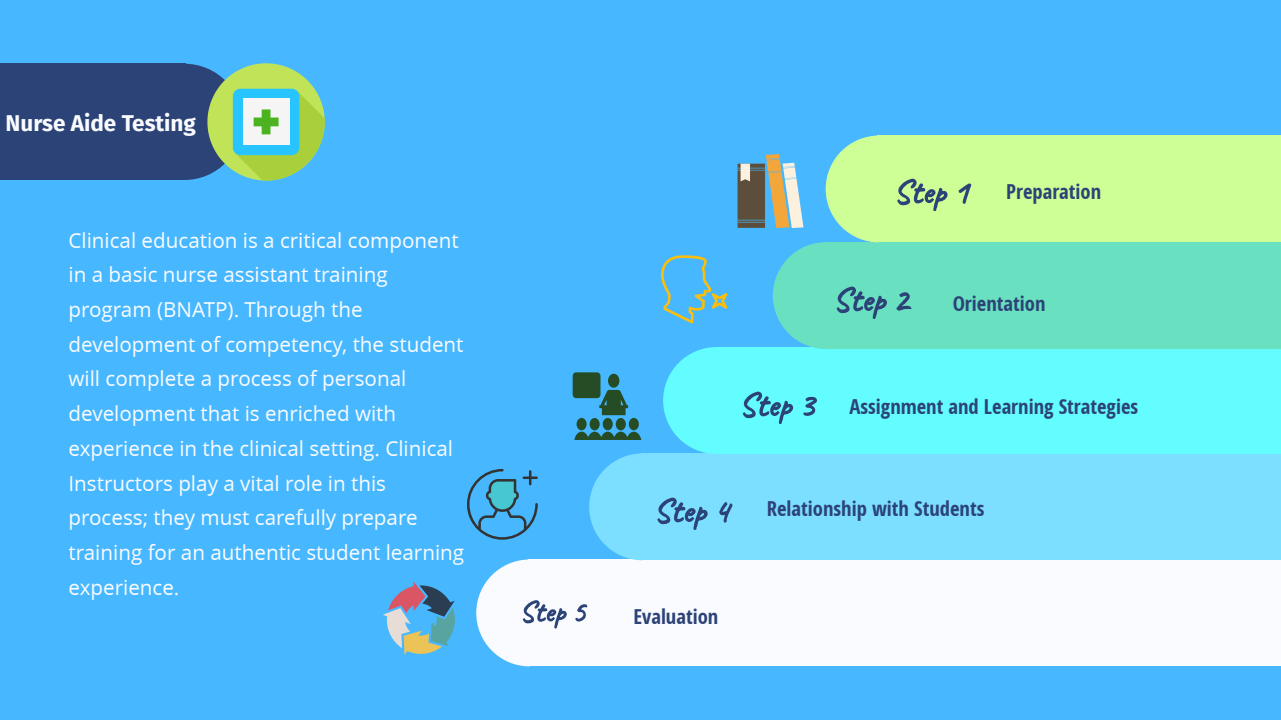
<style>
.page{position:relative;width:1281px;height:720px;background:#fff}
.page>*{position:absolute;margin:0;border:0;box-sizing:border-box;transform-origin:0 0}
.t1{font:700 22.5px "Fira Sans";color:#fafbff}
.t2{font:20.62px/34.8px "Open Sans";color:#fafbff}
.t3{font:700 condensed 20.62px "Open Sans";color:#2c4378}
.s1{font-family:"Caveat";font-weight:400;font-stretch:normal;font-size:33.75px;color:rgb(0 0 0/0)}
</style>
<div class="page">
<div style="left:0;top:0;width:1280px;height:720px;background:#47b8ff"></div>
<div style="left:531px;top:559px;width:749px;height:107px;background:#fafbff"></div>
<div style="left:644px;top:453px;width:636px;height:107px;background:#7ddfff"></div>
<div style="left:641px;top:453px;width:5px;height:107px;background:#7ddfff"></div>
<div style="left:718px;top:347px;width:562px;height:107px;background:#63fcff"></div>
<div style="left:715px;top:347px;width:5px;height:107px;background:#63fcff"></div>
<svg style="left:663px;top:347px;width:52px;height:107px"></svg>
<div style="left:828px;top:242px;width:452px;height:107px;background:#69e0c0"></div>
<div style="left:880px;top:136px;width:400px;height:106px;background:#ceff96"></div>
<svg style="left:742px;top:392px;width:75px;height:32px"></svg>
<svg style="left:657px;top:498px;width:75px;height:32px"></svg>
<div style="left:0;top:64px;width:182px;height:116px;background:#2c4378"></div>
<div style="left:180px;top:64px;width:6px;height:116px;background:#2c4378"></div>
<svg style="left:184px;top:63px;width:141px;height:118px"></svg>
<svg style="left:737px;top:136px;width:234px;height:213px"></svg>
<svg style="left:383px;top:582px;width:72px;height:73px"></svg>
<svg style="left:572px;top:372px;width:69px;height:68px"></svg>
<svg style="left:467px;top:453px;width:175px;height:213px"></svg>
<svg style="left:661px;top:255px;width:66px;height:68px"></svg>
<p class="t1" style="left:6px;top:105px;width:192px">Nurse Aide Testing</p>
<p class="t2" style="left:68px;top:222px;width:397px">Clinical education is a critical component in a basic nurse assistant training program (BNATP). Through the development of competency, the student will complete a process of personal development that is enriched with experience in the clinical setting. Clinical Instructors play a vital role in this process; they must carefully prepare training for an authentic student learning experience.</p>
<p class="t3" style="left:633px;top:602px;width:86px">Evaluation</p>
<p class="t3" style="left:892px;top:177px;width:210px"><span class="s1">Step 1</span> Preparation</p>
<p class="t3" style="left:952px;top:290px;width:94px">Orientation</p>
<p class="t3" style="left:849px;top:392px;width:290px">Assignment and Learning Strategies</p>
<p class="t3" style="left:766px;top:494px;width:219px">Relationship with Students</p>
</div>
